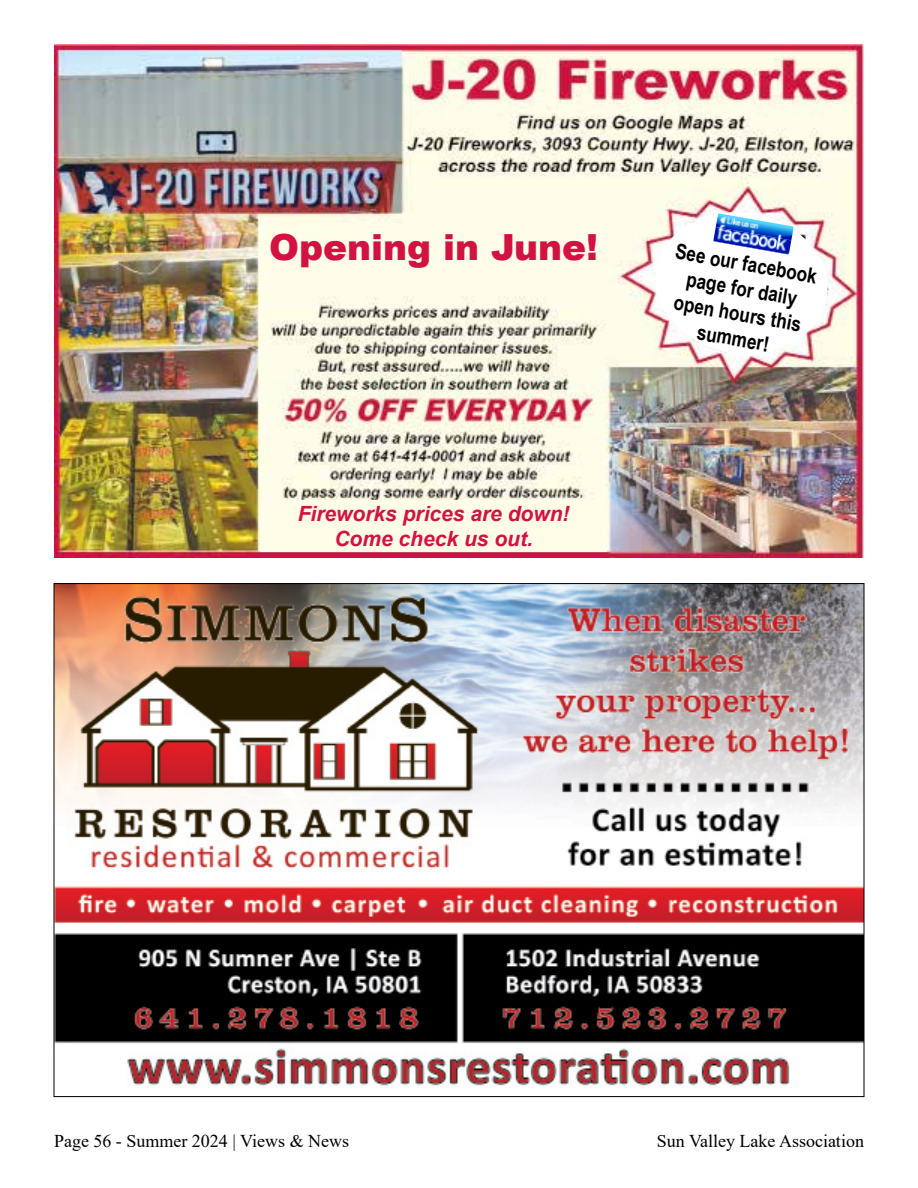
<style>
.page{position:relative;width:918px;height:1188px;background:#fff}
.page>*{position:absolute;margin:0;border:0;box-sizing:border-box;transform-origin:0 0}
.t1{font:900 36px "Arial";color:#d11242}
.t2{font:700 21px/25.2px "Arial Narrow";color:#000;text-align:center}
.t3{font:italic 700 21px/25.2px "Arial";color:#d11242;text-align:center}
.t4{font:18px "Times New Roman";color:#000}
</style>
<div class="page">
<img style="left:56px;top:585px;width:806px;height:501px">
<img style="left:54px;top:45px;width:810px;height:513px">
<svg style="left:650px;top:206px;width:183px;height:154px"></svg>
<img style="left:716px;top:213px;width:78px;height:27px">
<img style="left:713px;top:227px;width:78px;height:27px">
<img style="left:713px;top:241px;width:76px;height:14px">
<div style="left:260px;top:501px;width:347px;height:51px;background:#fffde8"></div>
<h1 class="t1" style="left:269px;top:221px;width:331px">Opening in June!</h1>
<p class="t2" style="left:678px;top:238px;width:145px;rotate:10deg">See our facebook page for daily open hours this summer!</p>
<p class="t3" style="left:298px;top:502px;width:273px">Fireworks prices are down!<br>Come check us out.</p>
<p class="t4" style="left:54px;top:1128px;width:297px">Page 56 - Summer 2024 | Views &amp; News</p>
<p class="t4" style="left:657px;top:1128px;width:209px">Sun Valley Lake Association</p>
</div>
